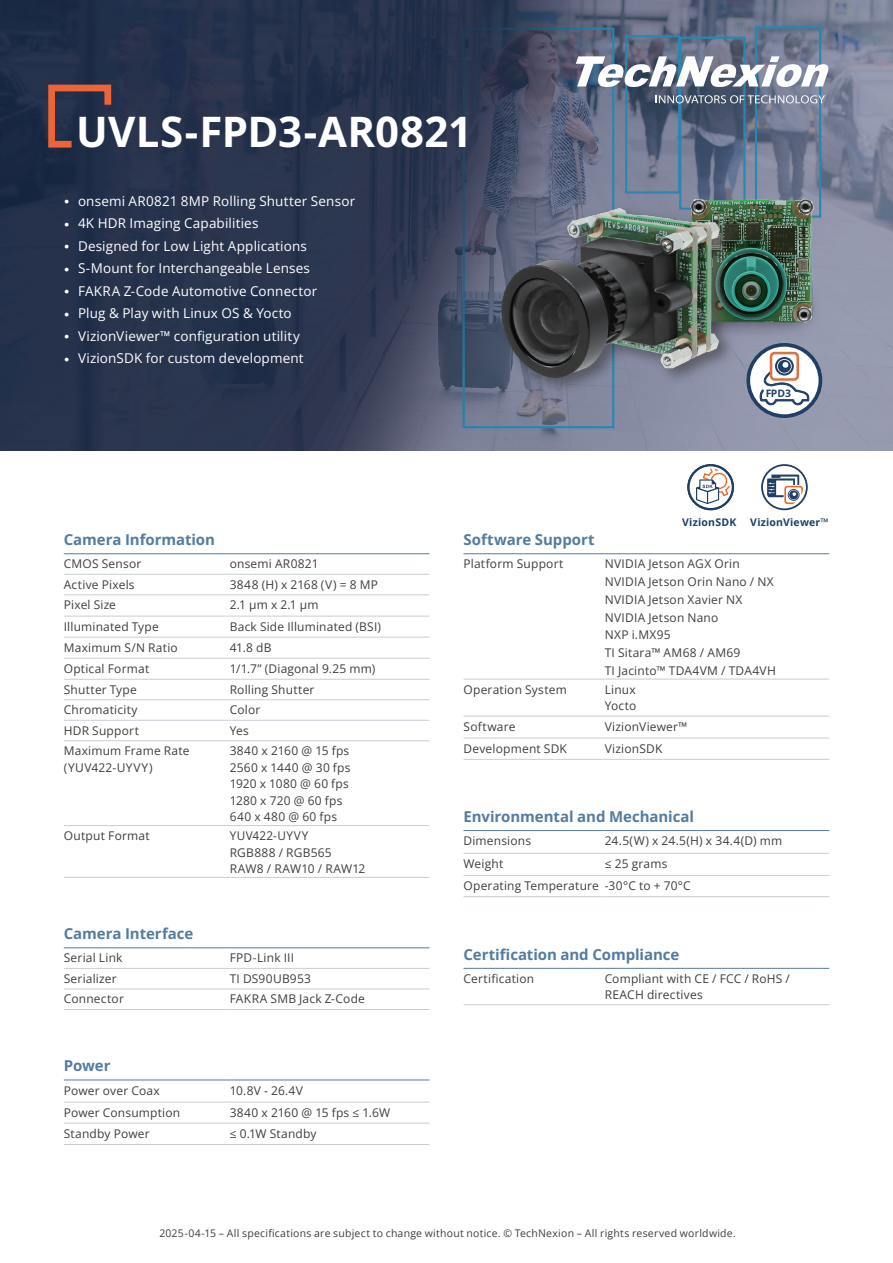
<style>
.page{position:relative;width:893px;height:1263px;background:#fff}
.page>*{position:absolute;margin:0;border:0;box-sizing:border-box;transform-origin:0 0}
.t1{font:700 42px "Open Sans";letter-spacing:.01em;color:#fff}
.t2{font:700 15px "Open Sans";letter-spacing:-.005em;color:#537ca0}
.t3{font:13.5px "Open Sans";letter-spacing:.01em;color:#fff}
.t4{font:12px/16.5px "Open Sans";letter-spacing:.015em;color:#3e3e3f}
.t5{font:10.5px "Open Sans";letter-spacing:.02em;color:#3e3e3f}
.t6{font:700 10.5px "Open Sans";letter-spacing:.02em;color:#213f65}
.t7{font:700 10.2px "Open Sans";color:#213f65}
.s1{font-family:"Microsoft Jheng Hei"}
</style>
<div class="page">
<img style="left:0;top:0;width:892px;height:451px">
<svg style="left:656px;top:95px;width:169px;height:8px"></svg>
<svg style="left:576px;top:56px;width:253px;height:31px"></svg>
<svg style="left:64px;top:554px;width:365px;height:569px"></svg>
<hr style="left:64px;top:679px;width:166px;height:1px;background:#c6ced4">
<hr style="left:230px;top:679px;width:199px;height:1px;background:#c6ced4">
<hr style="left:64px;top:699px;width:166px;height:1px;background:#c6ced4">
<hr style="left:230px;top:699px;width:199px;height:1px;background:#c6ced4">
<hr style="left:64px;top:720px;width:166px;height:1px;background:#c6ced4">
<hr style="left:230px;top:720px;width:199px;height:1px;background:#c6ced4">
<hr style="left:64px;top:740px;width:166px;height:1px;background:#c6ced4">
<hr style="left:230px;top:740px;width:199px;height:1px;background:#c6ced4">
<hr style="left:64px;top:594px;width:166px;height:1px;background:#c6ced4">
<hr style="left:230px;top:594px;width:199px;height:1px;background:#c6ced4">
<hr style="left:64px;top:616px;width:166px;height:1px;background:#c6ced4">
<hr style="left:230px;top:616px;width:199px;height:1px;background:#c6ced4">
<hr style="left:64px;top:637px;width:166px;height:1px;background:#c6ced4">
<hr style="left:230px;top:637px;width:199px;height:1px;background:#c6ced4">
<hr style="left:64px;top:658px;width:166px;height:1px;background:#c6ced4">
<hr style="left:230px;top:658px;width:199px;height:1px;background:#c6ced4">
<hr style="left:230px;top:574px;width:199px;height:1px;background:#c6ced4">
<hr style="left:64px;top:1123px;width:166px;height:1px;background:#c6ced4">
<hr style="left:230px;top:1123px;width:199px;height:1px;background:#c6ced4">
<hr style="left:64px;top:1102px;width:166px;height:1px;background:#c6ced4">
<hr style="left:230px;top:1102px;width:199px;height:1px;background:#c6ced4">
<hr style="left:64px;top:825px;width:166px;height:1px;background:#c6ced4">
<hr style="left:230px;top:825px;width:199px;height:1px;background:#c6ced4">
<hr style="left:64px;top:1144px;width:166px;height:1px;background:#c6ced4">
<hr style="left:230px;top:1144px;width:199px;height:1px;background:#c6ced4">
<hr style="left:230px;top:968px;width:199px;height:1px;background:#c6ced4">
<hr style="left:230px;top:989px;width:199px;height:1px;background:#c6ced4">
<hr style="left:230px;top:1009px;width:199px;height:1px;background:#c6ced4">
<hr style="left:64px;top:1080px;width:166px;height:1px;background:#537ca0">
<hr style="left:230px;top:1080px;width:199px;height:1px;background:#537ca0">
<hr style="left:64px;top:574px;width:166px;height:1px;background:#c6ced4">
<hr style="left:64px;top:553px;width:166px;height:1px;background:#537ca0">
<hr style="left:230px;top:553px;width:199px;height:1px;background:#537ca0">
<hr style="left:64px;top:968px;width:166px;height:1px;background:#c6ced4">
<hr style="left:64px;top:989px;width:166px;height:1px;background:#c6ced4">
<hr style="left:64px;top:1009px;width:166px;height:1px;background:#c6ced4">
<hr style="left:64px;top:947px;width:166px;height:1px;background:#537ca0">
<hr style="left:230px;top:947px;width:199px;height:1px;background:#537ca0">
<hr style="left:64px;top:877px;width:166px;height:1px;background:#c6ced4">
<hr style="left:230px;top:877px;width:199px;height:1px;background:#c6ced4">
<svg style="left:463px;top:554px;width:366px;height:414px"></svg>
<hr style="left:463px;top:716px;width:142px;height:1px;background:#c6ced4">
<hr style="left:605px;top:716px;width:224px;height:1px;background:#c6ced4">
<hr style="left:463px;top:738px;width:142px;height:1px;background:#c6ced4">
<hr style="left:605px;top:738px;width:224px;height:1px;background:#c6ced4">
<hr style="left:605px;top:679px;width:224px;height:1px;background:#c6ced4">
<hr style="left:463px;top:679px;width:142px;height:1px;background:#c6ced4">
<hr style="left:463px;top:1004px;width:142px;height:1px;background:#c6ced4">
<hr style="left:605px;top:1004px;width:224px;height:1px;background:#c6ced4">
<hr style="left:463px;top:968px;width:142px;height:1px;background:#537ca0">
<hr style="left:605px;top:968px;width:224px;height:1px;background:#537ca0">
<hr style="left:463px;top:553px;width:142px;height:1px;background:#537ca0">
<hr style="left:605px;top:553px;width:224px;height:1px;background:#537ca0">
<hr style="left:463px;top:875px;width:142px;height:1px;background:#c6ced4">
<hr style="left:605px;top:875px;width:224px;height:1px;background:#c6ced4">
<hr style="left:463px;top:853px;width:142px;height:1px;background:#c6ced4">
<hr style="left:605px;top:853px;width:224px;height:1px;background:#c6ced4">
<hr style="left:463px;top:896px;width:142px;height:1px;background:#c6ced4">
<hr style="left:605px;top:896px;width:224px;height:1px;background:#c6ced4">
<hr style="left:463px;top:759px;width:142px;height:1px;background:#c6ced4">
<hr style="left:605px;top:759px;width:224px;height:1px;background:#c6ced4">
<hr style="left:463px;top:830px;width:142px;height:1px;background:#537ca0">
<hr style="left:605px;top:830px;width:224px;height:1px;background:#537ca0">
<svg style="left:45px;top:81px;width:70px;height:70px"></svg>
<svg style="left:687px;top:464px;width:47px;height:46px"></svg>
<svg style="left:761px;top:464px;width:47px;height:46px"></svg>
<img style="left:495px;top:144px;width:327px;height:271px">
<svg style="left:746px;top:343px;width:76px;height:75px"></svg>
<h1 class="t1" style="left:76px;top:102px;width:398px">UVLS-FPD3-AR0821</h1>
<p class="t3" style="left:64px;top:192px;width:293px"><span class="s1">•</span> onsemi AR0821 8MP Rolling Shutter Sensor</p>
<p class="t3" style="left:64px;top:214px;width:196px"><span class="s1">•</span> 4K HDR Imaging Capabilities</p>
<p class="t3" style="left:64px;top:237px;width:245px"><span class="s1">•</span> Designed for Low Light Applications</p>
<p class="t3" style="left:64px;top:259px;width:248px"><span class="s1">•</span> S-Mount for Interchangeable Lenses</p>
<p class="t3" style="left:64px;top:282px;width:255px"><span class="s1">•</span> FAKRA Z-Code Automotive Connector</p>
<p class="t3" style="left:64px;top:304px;width:229px"><span class="s1">•</span> Plug &amp; Play with Linux OS &amp; Yocto</p>
<p class="t3" style="left:64px;top:327px;width:237px"><span class="s1">•</span> VizionViewer™ configuration utility</p>
<p class="t3" style="left:64px;top:349px;width:241px"><span class="s1">•</span> VizionSDK for custom development</p>
<p class="t2" style="left:64px;top:529px;width:153px">Camera Information</p>
<p class="t4" style="left:64px;top:555px;width:79px">CMOS Sensor</p>
<p class="t4" style="left:230px;top:555px;width:90px">onsemi AR0821</p>
<p class="t4" style="left:64px;top:576px;width:72px">Active Pixels</p>
<p class="t4" style="left:230px;top:576px;width:150px">3848 (H) x 2168 (V) = 8 MP</p>
<p class="t4" style="left:64px;top:596px;width:54px">Pixel Size</p>
<p class="t4" style="left:230px;top:596px;width:90px">2.1 μm x 2.1 μm</p>
<p class="t4" style="left:64px;top:618px;width:97px">Illuminated Type</p>
<p class="t4" style="left:230px;top:618px;width:153px">Back Side Illuminated (BSI)</p>
<p class="t4" style="left:64px;top:639px;width:115px">Maximum S/N Ratio</p>
<p class="t4" style="left:230px;top:639px;width:43px">41.8 dB</p>
<p class="t4" style="left:64px;top:660px;width:87px">Optical Format</p>
<p class="t4" style="left:230px;top:660px;width:147px">1/1.7” (Diagonal 9.25 mm)</p>
<p class="t4" style="left:64px;top:681px;width:75px">Shutter Type</p>
<p class="t4" style="left:230px;top:681px;width:86px">Rolling Shutter</p>
<p class="t4" style="left:64px;top:701px;width:75px">Chromaticity</p>
<p class="t4" style="left:230px;top:701px;width:32px">Color</p>
<p class="t4" style="left:64px;top:722px;width:77px">HDR Support</p>
<p class="t4" style="left:230px;top:722px;width:21px">Yes</p>
<p class="t4" style="left:64px;top:742px;width:127px">Maximum Frame Rate (YUV422-UYVY)</p>
<p class="t4" style="left:230px;top:742px;width:122px">3840 x 2160 @ 15 fps<br>2560 x 1440 @ 30 fps<br>1920 x 1080 @ 60 fps<br>1280 x 720 @ 60 fps<br>640 x 480 @ 60 fps</p>
<p class="t4" style="left:64px;top:827px;width:87px">Output Format</p>
<p class="t4" style="left:230px;top:827px;width:137px">YUV422-UYVY<br>RGB888 / RGB565<br>RAW8 / RAW10 / RAW12</p>
<p class="t2" style="left:64px;top:923px;width:131px">Camera Interface</p>
<p class="t4" style="left:64px;top:949px;width:60px">Serial Link</p>
<p class="t4" style="left:230px;top:949px;width:66px">FPD-Link III</p>
<p class="t4" style="left:64px;top:970px;width:54px">Serializer</p>
<p class="t4" style="left:230px;top:970px;width:83px">TI DS90UB953</p>
<p class="t4" style="left:64px;top:990px;width:62px">Connector</p>
<p class="t4" style="left:230px;top:990px;width:137px">FAKRA SMB Jack Z-Code</p>
<p class="t2" style="left:64px;top:1055px;width:48px">Power</p>
<p class="t4" style="left:64px;top:1081px;width:97px">Power over Coax</p>
<p class="t4" style="left:230px;top:1081px;width:75px">10.8V - 26.4V</p>
<p class="t4" style="left:64px;top:1104px;width:118px">Power Consumption</p>
<p class="t4" style="left:230px;top:1104px;width:162px">3840 x 2160 @ 15 fps ≤ 1.6W</p>
<p class="t4" style="left:64px;top:1125px;width:87px">Standby Power</p>
<p class="t4" style="left:230px;top:1125px;width:88px">≤ 0.1W Standby</p>
<p class="t7" style="left:765px;top:386px;width:27px">FPD3</p>
<p class="t6" style="left:682px;top:514px;width:56px">VizionSDK</p>
<p class="t6" style="left:750px;top:514px;width:80px">VizionViewer™</p>
<p class="t2" style="left:463px;top:529px;width:133px">Software Support</p>
<p class="t4" style="left:463px;top:555px;width:102px">Platform Support</p>
<p class="t4" style="left:605px;top:555px;width:173px;line-height:17.7px">NVIDIA Jetson AGX Orin<br>NVIDIA Jetson Orin Nano / NX<br>NVIDIA Jetson Xavier NX<br>NVIDIA Jetson Nano<br>NXP i.MX95<br>TI Sitara™ AM68 / AM69<br>TI Jacinto™ TDA4VM / TDA4VH</p>
<p class="t4" style="left:463px;top:681px;width:105px">Operation System</p>
<p class="t4" style="left:605px;top:681px;width:33px">Linux<br>Yocto</p>
<p class="t4" style="left:463px;top:718px;width:53px">Software</p>
<p class="t4" style="left:605px;top:718px;width:84px">VizionViewer™</p>
<p class="t4" style="left:463px;top:740px;width:105px">Development SDK</p>
<p class="t4" style="left:605px;top:740px;width:59px">VizionSDK</p>
<p class="t2" style="left:463px;top:806px;width:232px">Environmental and Mechanical</p>
<p class="t4" style="left:463px;top:832px;width:69px">Dimensions</p>
<p class="t4" style="left:605px;top:832px;width:179px">24.5(W) x 24.5(H) x 34.4(D) mm</p>
<p class="t4" style="left:463px;top:855px;width:41px">Weight</p>
<p class="t4" style="left:463px;top:852px;width:229px;line-height:22px;text-indent:141px">≤ 25 grams<br>Operating Temperature -30°C to + 70°C</p>
<p class="t2" style="left:463px;top:944px;width:217px">Certification and Compliance</p>
<p class="t4" style="left:463px;top:970px;width:72px">Certification</p>
<p class="t4" style="left:605px;top:970px;width:187px">Compliant with CE / FCC / RoHS /<br>REACH directives</p>
<p class="t5" style="left:159px;top:1226px;width:578px">2025-04-15 – All specifications are subject to change without notice. © TechNexion – All rights reserved worldwide.</p>
</div>
